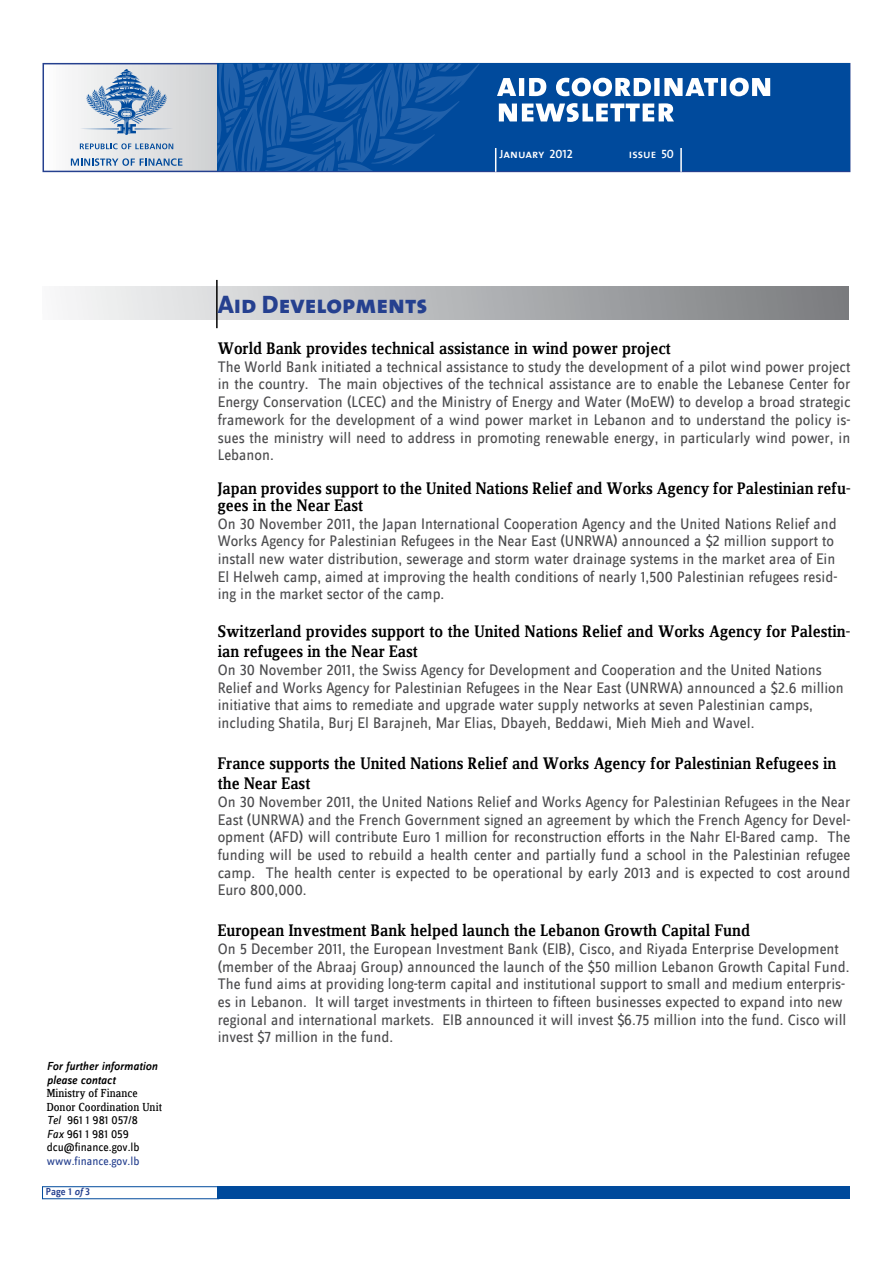
<style>
.page{position:relative;width:893px;height:1263px;background:#fff}
.page>*{position:absolute;margin:0;border:0;box-sizing:border-box;transform-origin:0 0}
.t1{font:25.5px "The Sans Extra Bold Caps";color:#25408f}
.t2{font:500 17.25px/20.1px "Zine Serif Dis";color:#000}
.t3{font:15.75px/17.7px "Zine Sans Dis";color:#4d4d4f}
.t4{font:12px/13.5px "Zine Sans Dis";color:#000}
.t5{font:12px/13.5px "Zine Serif Dis";color:#000}
.t6{font:italic 500 12px/13.5px "Zine Sans Dis";color:#000}
.t7{font:12px "Zine Sans Dis";color:#25408f}
.t8{font:12px "The Sans Semi Bold Caps";color:#fff}
.t9{font:500 10.5px "Zine Sans Dis";color:#25408f}
.s1{font-style:italic}
</style>
<div class="page">
<svg style="left:70px;top:66px;width:147px;height:103px"></svg>
<div style="left:43px;top:63px;width:807px;height:109px;border:2px solid #25408f"></div>
<svg style="left:80px;top:143px;width:93px;height:6px"></svg>
<svg style="left:71px;top:158px;width:111px;height:8px"></svg>
<svg style="left:80px;top:69px;width:93px;height:66px;background:#adc0d5"></svg>
<div style="left:217px;top:64px;width:633px;height:107px;background:#004a9c"></div>
<svg style="left:217px;top:64px;width:263px;height:108px"></svg>
<svg style="left:499px;top:103px;width:175px;height:19px"></svg>
<svg style="left:497px;top:78px;width:273px;height:18px"></svg>
<svg style="left:495px;top:148px;width:1px;height:24px"></svg>
<hr style="left:680px;top:148px;width:2px;height:24px;background:#fff">
<div style="left:43px;top:286px;width:806px;height:33px;background:linear-gradient(to right,#f7f8f9,#787a7d)"></div>
<hr style="left:216px;top:280px;width:2px;height:48px;background:#000">
<div style="left:218px;top:1186px;width:632px;height:13px;background:#004a9c"></div>
<hr style="left:43px;top:1186px;width:176px;height:1px;background:#004a9c">
<hr style="left:43px;top:1198px;width:176px;height:1px;background:#004a9c">
<svg style="left:42px;top:1186px;width:1px;height:13px"></svg>
<p class="t6" style="left:47px;top:1060px;width:112px">For further information please contact</p>
<p class="t5" style="left:47px;top:1087px;width:117px">Ministry of Finance<br>Donor Coordination Unit</p>
<p class="t4" style="left:47px;top:1114px;width:94px"><span class="s1">Tel</span> 961 1 981 057/8<br><span class="s1">Fax</span> 961 1 981 059 dcu@finance.gov.lb</p>
<p class="t7" style="left:47px;top:1155px;width:94px">www.finance.gov.lb</p>
<p class="t9" style="left:46px;top:1187px;width:46px">Page 1 <span class="s1">of</span> 3</p>
<p class="t8" style="left:499px;top:144px;width:75px">January 2012</p>
<p class="t8" style="left:629px;top:144px;width:47px">issue 50</p>
<h1 class="t1" style="left:218px;top:283px;width:211px">Aid Developments</h1>
<p class="t2" style="left:218px;top:339px;width:455px">World Bank provides technical assistance in wind power project</p>
<p class="t3" style="left:218px;top:358px;width:634px;text-align:justify">The World Bank initiated a technical assistance to study the development of a pilot wind power project in the country. The main objectives of the technical assistance are to enable the Lebanese Center for Energy Conservation (LCEC) and the Ministry of Energy and Water (MoEW) to develop a broad strategic framework for the development of a wind power market in Lebanon and to understand the policy is&shy;sues the ministry will need to address in promoting renewable energy, in particularly wind power, in Lebanon.</p>
<p class="t2" style="left:218px;top:481px;width:634px;line-height:16.5px">Japan provides support to the United Nations Relief and Works Agency for Palestinian refu&shy;gees in the Near East</p>
<p class="t3" style="left:218px;top:515px;width:621px">On 30 November 2011, the Japan International Cooperation Agency and the United Nations Relief and Works Agency for Palestinian Refugees in the Near East (UNRWA) announced a $2 million support to install new water distribution, sewerage and storm water drainage systems in the market area of Ein El Helweh camp, aimed at improving the health conditions of nearly 1,500 Palestinian refugees resid&shy;ing in the market sector of the camp.</p>
<p class="t2" style="left:218px;top:622px;width:634px">Switzerland provides support to the United Nations Relief and Works Agency for Palestin&shy;ian refugees in the Near East</p>
<p class="t3" style="left:218px;top:662px;width:628px">On 30 November 2011, the Swiss Agency for Development and Cooperation and the United Nations Relief and Works Agency for Palestinian Refugees in the Near East (UNRWA) announced a $2.6 million initiative that aims to remediate and upgrade water supply networks at seven Palestinian camps, including Shatila, Burj El Barajneh, Mar Elias, Dbayeh, Beddawi, Mieh Mieh and Wavel.</p>
<p class="t2" style="left:218px;top:754px;width:620px">France supports the United Nations Relief and Works Agency for Palestinian Refugees in the Near East</p>
<p class="t3" style="left:218px;top:793px;width:634px;text-align:justify">On 30 November 2011, the United Nations Relief and Works Agency for Palestinian Refugees in the Near East (UNRWA) and the French Government signed an agreement by which the French Agency for Devel&shy;opment (AFD) will contribute Euro 1 million for reconstruction efforts in the Nahr El-Bared camp. The funding will be used to rebuild a health center and partially fund a school in the Palestinian refugee camp. The health center is expected to be operational by early 2013 and is expected to cost around Euro 800,000.</p>
<p class="t2" style="left:218px;top:921px;width:534px">European Investment Bank helped launch the Lebanon Growth Capital Fund</p>
<p class="t3" style="left:218px;top:940px;width:633px">On 5 December 2011, the European Investment Bank (EIB), Cisco, and Riyada Enterprise Development (member of the Abraaj Group) announced the launch of the $50 million Lebanon Growth Capital Fund.<br>The fund aims at providing long-term capital and institutional support to small and medium enterpris&shy;es in Lebanon. It will target investments in thirteen to fifteen businesses expected to expand into new regional and international markets. EIB announced it will invest $6.75 million into the fund. Cisco will invest $7 million in the fund.</p>
</div>
